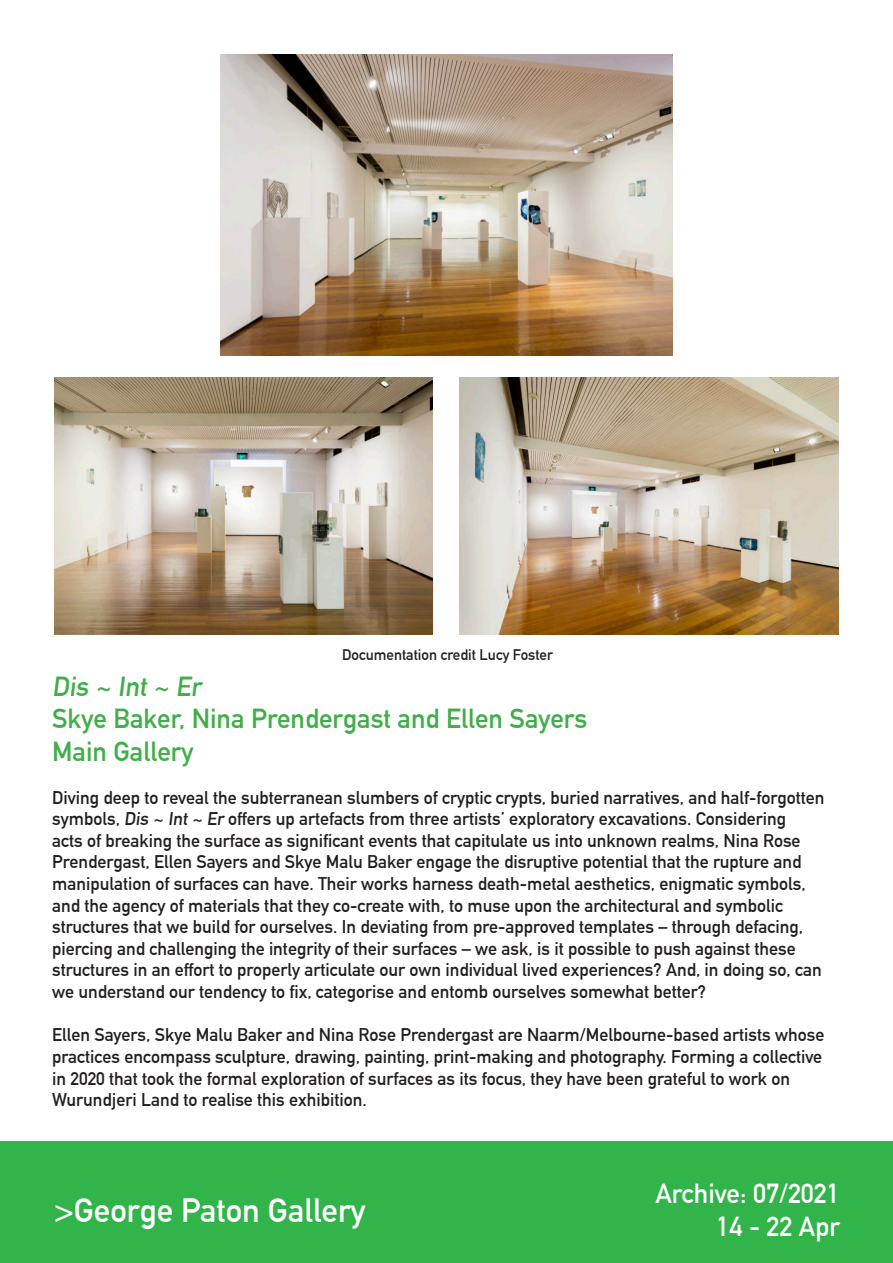
<style>
.page{position:relative;width:893px;height:1263px;background:#fff}
.page>*{position:absolute;margin:0;border:0;box-sizing:border-box;transform-origin:0 0}
.t1{font:700 33px "DIN Alternate";color:#fff}
.t2{font:700 27px "DIN Alternate";color:#40ae49}
.t3{font:700 27px/32.4px "DIN Alternate";color:#fff;text-align:right}
.t4{font:700 18px/21.6px "DIN Alternate";color:#231f20}
.t5{font:700 15px "DIN Alternate";color:#231f20}
</style>
<div class="page">
<div style="left:0;top:1142px;width:893px;height:121px;background:#31b44a"></div>
<img style="left:54px;top:377px;width:378px;height:257px">
<img style="left:459px;top:377px;width:380px;height:257px">
<img style="left:221px;top:54px;width:451px;height:301px">
<p class="t5" style="left:342px;top:643px;width:212px">Documentation credit Lucy Foster</p>
<p class="t2" style="left:52px;top:666px;width:155px">Dis ~ Int ~ Er</p>
<p class="t2" style="left:52px;top:698px;width:537px">Skye Baker, Nina Prendergast and Ellen Sayers</p>
<p class="t2" style="left:52px;top:730px;width:143px">Main Gallery</p>
<p class="t4" style="left:52px;top:785px;width:774px">Diving deep to reveal the subterranean slumbers of cryptic crypts, buried narratives, and half-forgotten symbols, Dis ~ Int ~ Er offers up artefacts from three artists’ exploratory excavations. Considering<br>acts of breaking the surface as significant events that capitulate us into unknown realms, Nina Rose Prendergast, Ellen Sayers and Skye Malu Baker engage the disruptive potential that the rupture and manipulation of surfaces can have. Their works harness death-metal aesthetics, enigmatic symbols, and the agency of materials that they co-create with, to muse upon the architectural and symbolic structures that we build for ourselves. In deviating from pre-approved templates – through defacing, piercing and challenging the integrity of their surfaces – we ask, is it possible to push against these structures in an effort to properly articulate our own individual lived experiences? And, in doing so, can we understand our tendency to fix, categorise and entomb ourselves somewhat better?</p>
<p class="t4" style="left:52px;top:1023px;width:774px">Ellen Sayers, Skye Malu Baker and Nina Rose Prendergast are Naarm/Melbourne-based artists whose practices encompass sculpture, drawing, painting, print-making and photography. Forming a collective in 2020 that took the formal exploration of surfaces as its focus, they have been grateful to work on Wurundjeri Land to realise this exhibition.</p>
<h1 class="t1" style="left:54px;top:1185px;width:313px">&gt;George Paton Gallery</h1>
<h2 class="t3" style="left:655px;top:1176px;width:186px">Archive: 07/2021<br>14 - 22 Apr</h2>
</div>
